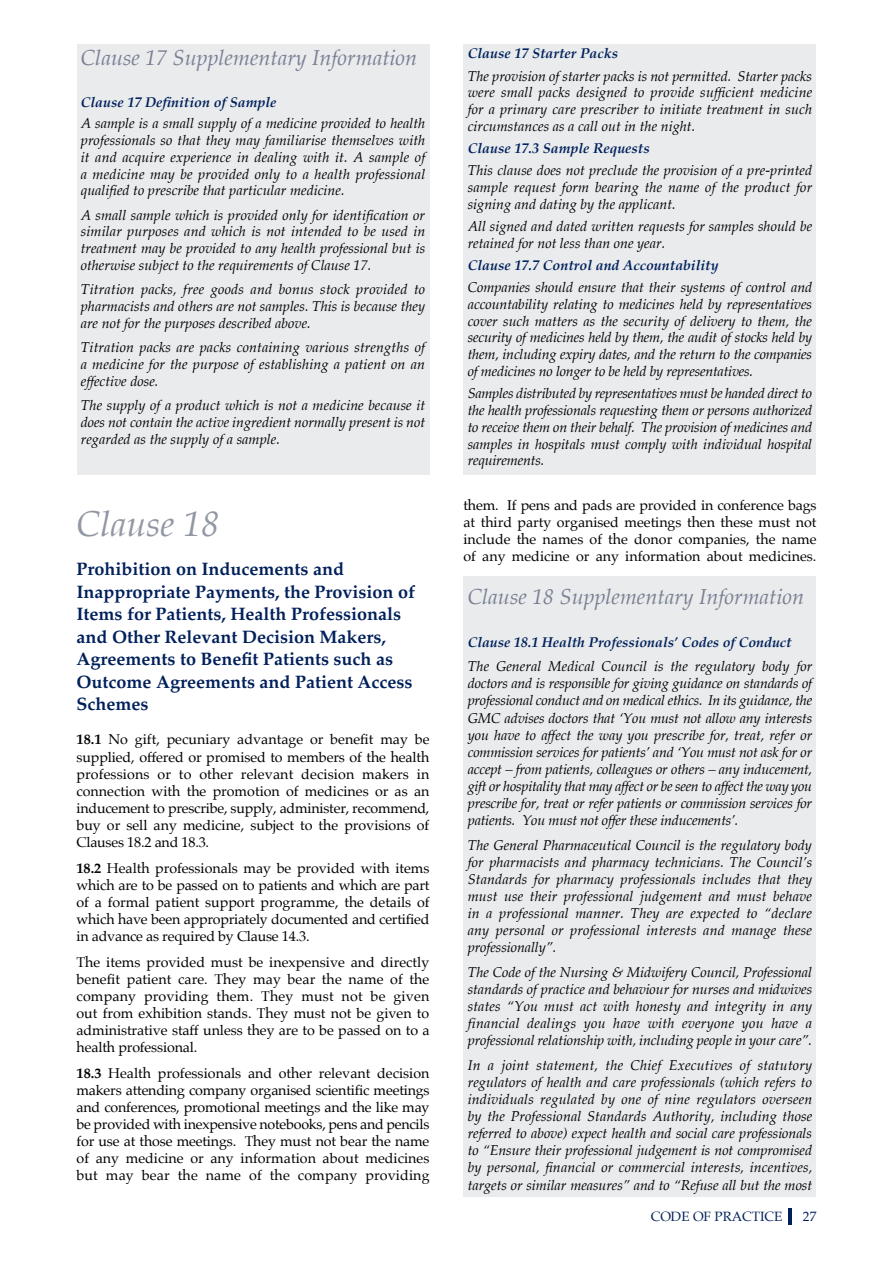
<style>
.page{position:relative;width:893px;height:1263px;background:#fff}
.page>*{position:absolute;margin:0;border:0;box-sizing:border-box;transform-origin:0 0}
.t1{font:italic 36px "Palatino";color:#9297a4}
.t2{font:italic 21.75px "Palatino";color:#7a8092}
.t3{font:700 18px/22.5px "Palatino";color:#00205b}
.t4{font:italic 14.25px/16.8px "Palatino";color:#000;text-align:justify}
.t5{font:14.25px/17.1px "Palatino";color:#000;text-align:justify}
.t6{font:italic 700 14.25px "Palatino";color:#00205b}
.t7{font:13.5px "Palatino";color:#00205b}
.s1{font-weight:700}
</style>
<div class="page">
<div style="left:463px;top:576px;width:353px;height:620px;background:#e9ebed"></div>
<div style="left:463px;top:45px;width:353px;height:430px;background:#e9ebed"></div>
<div style="left:77px;top:45px;width:352px;height:430px;background:#e9ebed"></div>
<hr style="left:789px;top:1208px;width:3px;height:17px;background:#00205b">
<h2 class="t2" style="left:81px;top:39px;width:338px">Clause 17 Supplementary Information</h2>
<p class="t6" style="left:81px;top:90px;width:197px">Clause 17 Definition of Sample</p>
<p class="t4" style="left:81px;top:115px;width:346px">A sample is a small supply of a medicine provided to health professionals so that they may familiarise themselves with it and acquire experience in dealing with it. A sample of a medicine may be provided only to a health professional qualified to prescribe that particular medicine.</p>
<p class="t4" style="left:81px;top:206px;width:346px">A small sample which is provided only for identification or similar purposes and which is not intended to be used in treatment may be provided to any health professional but is otherwise subject to the requirements of Clause 17.</p>
<p class="t4" style="left:81px;top:281px;width:346px">Titration packs, free goods and bonus stock provided to pharmacists and others are not samples. This is because they are not for the purposes described above.</p>
<p class="t4" style="left:81px;top:339px;width:346px">Titration packs are packs containing various strengths of a medicine for the purpose of establishing a patient on an effective dose.</p>
<p class="t4" style="left:81px;top:396px;width:346px">The supply of a product which is not a medicine because it does not contain the active ingredient normally present is not regarded as the supply of a sample.</p>
<h1 class="t1" style="left:77px;top:493px;width:145px">Clause 18</h1>
<p class="t3" style="left:77px;top:557px;width:340px">Prohibition on Inducements and Inappropriate Payments, the Provision of Items for Patients, Health Professionals and Other Relevant Decision Makers, Agreements to Benefit Patients such as Outcome Agreements and Patient Access Schemes</p>
<p class="t5" style="left:77px;top:731px;width:354px"><span class="s1">18.1</span> No gift, pecuniary advantage or benefit may be supplied, offered or promised to members of the health professions or to other relevant decision makers in connection with the promotion of medicines or as an inducement to prescribe, supply, administer, recommend, buy or sell any medicine, subject to the provisions of Clauses 18.2 and 18.3.</p>
<p class="t5" style="left:77px;top:859px;width:355px"><span class="s1">18.2</span> Health professionals may be provided with items which are to be passed on to patients and which are part of a formal patient support programme, the details of which have been appropriately documented and certified in advance as required by Clause 14.3.</p>
<p class="t5" style="left:77px;top:953px;width:355px">The items provided must be inexpensive and directly benefit patient care. They may bear the name of the company providing them. They must not be given out from exhibition stands. They must not be given to administrative staff unless they are to be passed on to a health professional.</p>
<p class="t5" style="left:77px;top:1064px;width:355px"><span class="s1">18.3</span> Health professionals and other relevant decision makers attending company organised scientific meetings and conferences, promotional meetings and the like may be provided with inexpensive notebooks, pens and pencils for use at those meetings. They must not bear the name of any medicine or any information about medicines but may bear the name of the company providing</p>
<p class="t6" style="left:468px;top:42px;width:152px">Clause 17 Starter Packs</p>
<p class="t4" style="left:468px;top:67px;width:346px">The provision of starter packs is not permitted. Starter packs were small packs designed to provide sufficient medicine for a primary care prescriber to initiate treatment in such circumstances as a call out in the night.</p>
<p class="t6" style="left:468px;top:136px;width:184px">Clause 17.3 Sample Requests</p>
<p class="t4" style="left:468px;top:162px;width:346px">This clause does not preclude the provision of a pre-printed sample request form bearing the name of the product for signing and dating by the applicant.</p>
<p class="t4" style="left:468px;top:217px;width:346px">All signed and dated written requests for samples should be retained for not less than one year.</p>
<p class="t6" style="left:468px;top:253px;width:252px">Clause 17.7 Control and Accountability</p>
<p class="t4" style="left:468px;top:279px;width:346px">Companies should ensure that their systems of control and accountability relating to medicines held by representatives cover such matters as the security of delivery to them, the security of medicines held by them, the audit of stocks held by them, including expiry dates, and the return to the companies of medicines no longer to be held by representatives.</p>
<p class="t4" style="left:468px;top:385px;width:346px">Samples distributed by representatives must be handed direct to the health professionals requesting them or persons authorized to receive them on their behalf. The provision of medicines and samples in hospitals must comply with individual hospital requirements.</p>
<p class="t5" style="left:463px;top:496px;width:355px">them. If pens and pads are provided in conference bags at third party organised meetings then these must not include the names of the donor companies, the name of any medicine or any information about medicines.</p>
<h2 class="t2" style="left:468px;top:578px;width:338px">Clause 18 Supplementary Information</h2>
<p class="t6" style="left:468px;top:630px;width:325px">Clause 18.1 Health Professionals’ Codes of Conduct</p>
<p class="t4" style="left:468px;top:658px;width:346px">The General Medical Council is the regulatory body for doctors and is responsible for giving guidance on standards of professional conduct and on medical ethics. In its guidance, the GMC advises doctors that ‘You must not allow any interests you have to affect the way you prescribe for, treat, refer or commission services for patients’ and ‘You must not ask for or accept – from patients, colleagues or others – any inducement, gift or hospitality that may affect or be seen to affect the way you prescribe for, treat or refer patients or commission services for patients. You must not offer these inducements’.</p>
<p class="t4" style="left:468px;top:836px;width:346px">The General Pharmaceutical Council is the regulatory body for pharmacists and pharmacy technicians. The Council’s Standards for pharmacy professionals includes that they must use their professional judgement and must behave in a professional manner. They are expected to “declare any personal or professional interests and manage these professionally”.</p>
<p class="t4" style="left:468px;top:963px;width:346px">The Code of the Nursing &amp; Midwifery Council, Professional standards of practice and behaviour for nurses and midwives states “You must act with honesty and integrity in any financial dealings you have with everyone you have a professional relationship with, including people in your care”.</p>
<p class="t4" style="left:468px;top:1056px;width:346px">In a joint statement, the Chief Executives of statutory regulators of health and care professionals (which refers to individuals regulated by one of nine regulators overseen by the Professional Standards Authority, including those referred to above) expect health and social care professionals to “Ensure their professional judgement is not compromised by personal, financial or commercial interests, incentives, targets or similar measures” and to “Refuse all but the most</p>
<p class="t7" style="left:651px;top:1205px;width:133px">CODE OF PRACTICE</p>
<p class="t7" style="left:803px;top:1205px;width:15px">27</p>
</div>
